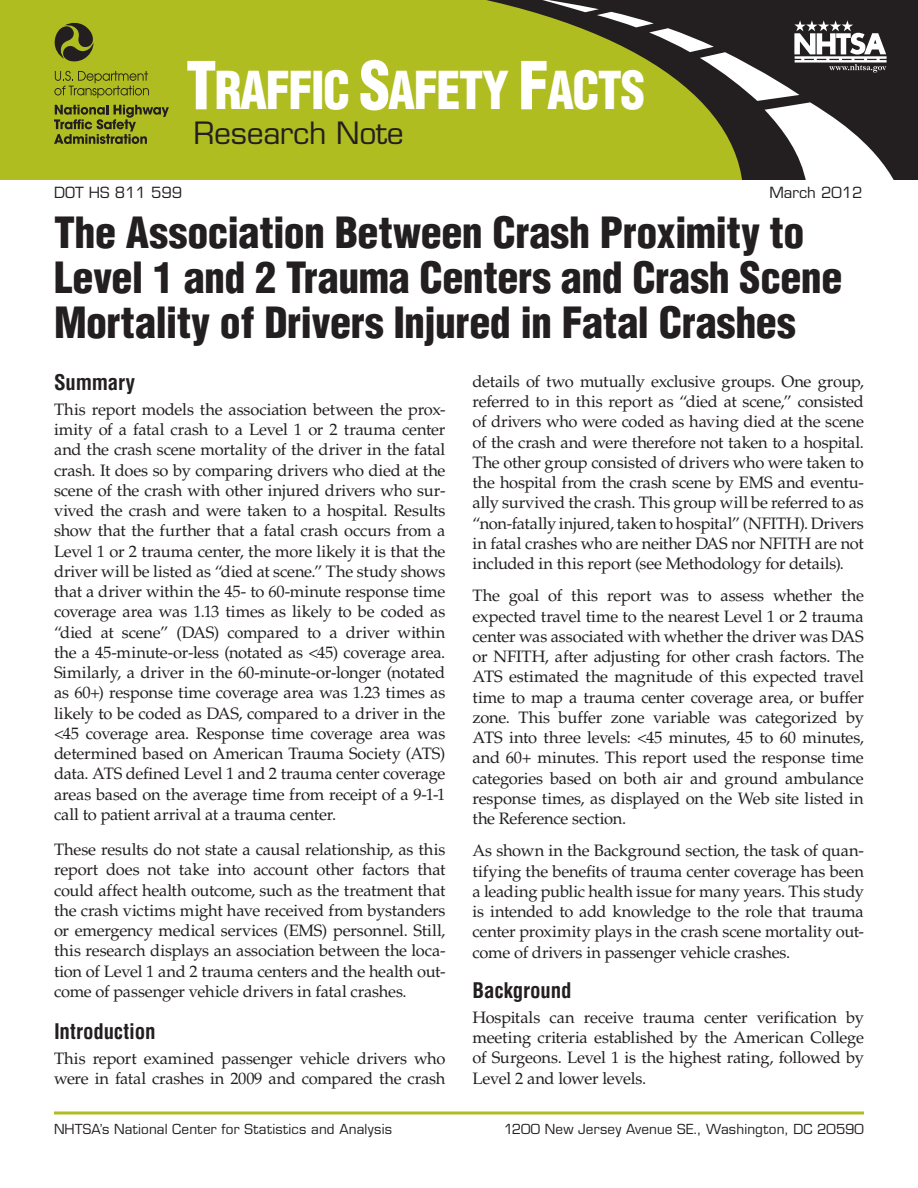
<style>
.page{position:relative;width:918px;height:1188px;background:#fff}
.page>*{position:absolute;margin:0;border:0;box-sizing:border-box;transform-origin:0 0}
.t1{font:900 condensed 51px "Helvetica LT Std";letter-spacing:-.03em;color:#fff;scale:.95 1}
.t2{font:900 condensed 42px/45px "Helvetica LT Std";letter-spacing:-.01em;color:#231f20}
.t3{font:30px "Eurostile LT Std";letter-spacing:-.01em;color:#231f20}
.HeadA{font:700 condensed 21px "Helvetica LT Std";letter-spacing:-.01em;color:#231f20}
.Body{font:16.5px/20.2px "Palatino LT Std";letter-spacing:-.015em;color:#231f20;text-align:justify}
.t4{font:15px "Eurostile LT Std";color:#231f20}
.t5{font:13.5px "Eurostile LT Std";letter-spacing:.015em;color:#231f20}
.s1{font-size:64.5px}
</style>
<div class="page">
<hr style="left:54px;top:1112px;width:810px;height:2px;background:#b0bd21">
<div style="left:0;top:0;width:918px;height:180px;background:#b0bd21"></div>
<svg style="left:486px;top:0;width:432px;height:180px"></svg>
<svg style="left:529px;top:0;width:367px;height:180px"></svg>
<svg style="left:54px;top:105px;width:115px;height:39px"></svg>
<svg style="left:54px;top:71px;width:95px;height:27px"></svg>
<svg style="left:54px;top:22px;width:40px;height:40px"></svg>
<h1 class="t1" style="left:186px;top:58px;width:485px"><span class="s1">T</span>RAFFIC <span class="s1">S</span>AFETY <span class="s1">F</span>ACTS</h1>
<h3 class="t3" style="left:194px;top:115px;width:212px">Research Note</h3>
<p class="t4" style="left:54px;top:183px;width:130px">DOT HS 811 599</p>
<p class="t4" style="left:769px;top:183px;width:95px">March 2012</p>
<p class="t2" style="left:54px;top:209px;width:790px">The Association Between Crash Proximity to<br>Level 1 and 2 Trauma Centers and Crash Scene<br>Mortality of Drivers Injured in Fatal Crashes</p>
<p class="HeadA" style="left:54px;top:369px;width:83px">Summary</p>
<p class="Body" style="left:54px;top:399px;width:393px">This report models the association between the prox&shy;imity of a fatal crash to a Level 1 or 2 trauma center and the crash scene mortality of the driver in the fatal crash. It does so by comparing drivers who died at the scene of the crash with other injured drivers who sur&shy;vived the crash and were taken to a hospital. Results show that the further that a fatal crash occurs from a Level 1 or 2 trauma center, the more likely it is that the driver will be listed as “died at scene.” The study shows that a driver within the 45- to 60-minute response time coverage area was 1.13 times as likely to be coded as “died at scene” (DAS) compared to a driver within the a 45-minute-or-less (notated as &lt;45) coverage area.<br>Similarly, a driver in the 60-minute-or-longer (notated as 60+) response time coverage area was 1.23 times as likely to be coded as DAS, compared to a driver in the &lt;45 coverage area. Response time coverage area was determined based on American Trauma Society (ATS) data. ATS defined Level 1 and 2 trauma center coverage areas based on the average time from receipt of a 9-1-1 call to patient arrival at a trauma center.</p>
<p class="Body" style="left:54px;top:840px;width:393px">These results do not state a causal relationship, as this report does not take into account other factors that could affect health outcome, such as the treatment that the crash victims might have received from bystanders or emergency medical services (EMS) personnel. Still, this research displays an association between the loca&shy;tion of Level 1 and 2 trauma centers and the health out&shy;come of passenger vehicle drivers in fatal crashes.</p>
<p class="HeadA" style="left:54px;top:1018px;width:103px">Introduction</p>
<p class="Body" style="left:54px;top:1048px;width:393px">This report examined passenger vehicle drivers who were in fatal crashes in 2009 and compared the crash</p>
<p class="Body" style="left:472px;top:372px;width:393px">details of two mutually exclusive groups. One group, referred to in this report as “died at scene,” consisted of drivers who were coded as having died at the scene of the crash and were therefore not taken to a hospital.<br>The other group consisted of drivers who were taken to the hospital from the crash scene by EMS and eventu&shy;ally survived the crash. This group will be referred to as “non-fatally injured, taken to hospital” (NFITH). Drivers in fatal crashes who are neither DAS nor NFITH are not included in this report (see Methodology for details).</p>
<p class="Body" style="left:472px;top:586px;width:393px">The goal of this report was to assess whether the expected travel time to the nearest Level 1 or 2 trauma center was associated with whether the driver was DAS or NFITH, after adjusting for other crash factors. The ATS estimated the magnitude of this expected travel time to map a trauma center coverage area, or buffer zone. This buffer zone variable was categorized by ATS into three levels: &lt;45 minutes, 45 to 60 minutes, and 60+ minutes. This report used the response time categories based on both air and ground ambulance response times, as displayed on the Web site listed in the Reference section.</p>
<p class="Body" style="left:472px;top:841px;width:393px">As shown in the Background section, the task of quan&shy;tifying the benefits of trauma center coverage has been a leading public health issue for many years. This study is intended to add knowledge to the role that trauma center proximity plays in the crash scene mortality out&shy;come of drivers in passenger vehicle crashes.</p>
<p class="HeadA" style="left:472px;top:977px;width:101px">Background</p>
<p class="Body" style="left:472px;top:1008px;width:393px">Hospitals can receive trauma center verification by meeting criteria established by the American College of Surgeons. Level 1 is the highest rating, followed by Level 2 and lower levels.</p>
<p class="t5" style="left:54px;top:1121px;width:340px">NHTSA’s National Center for Statistics and Analysis</p>
<p class="t5" style="left:504px;top:1121px;width:361px">1200 New Jersey Avenue SE., Washington, DC 20590</p>
</div>
